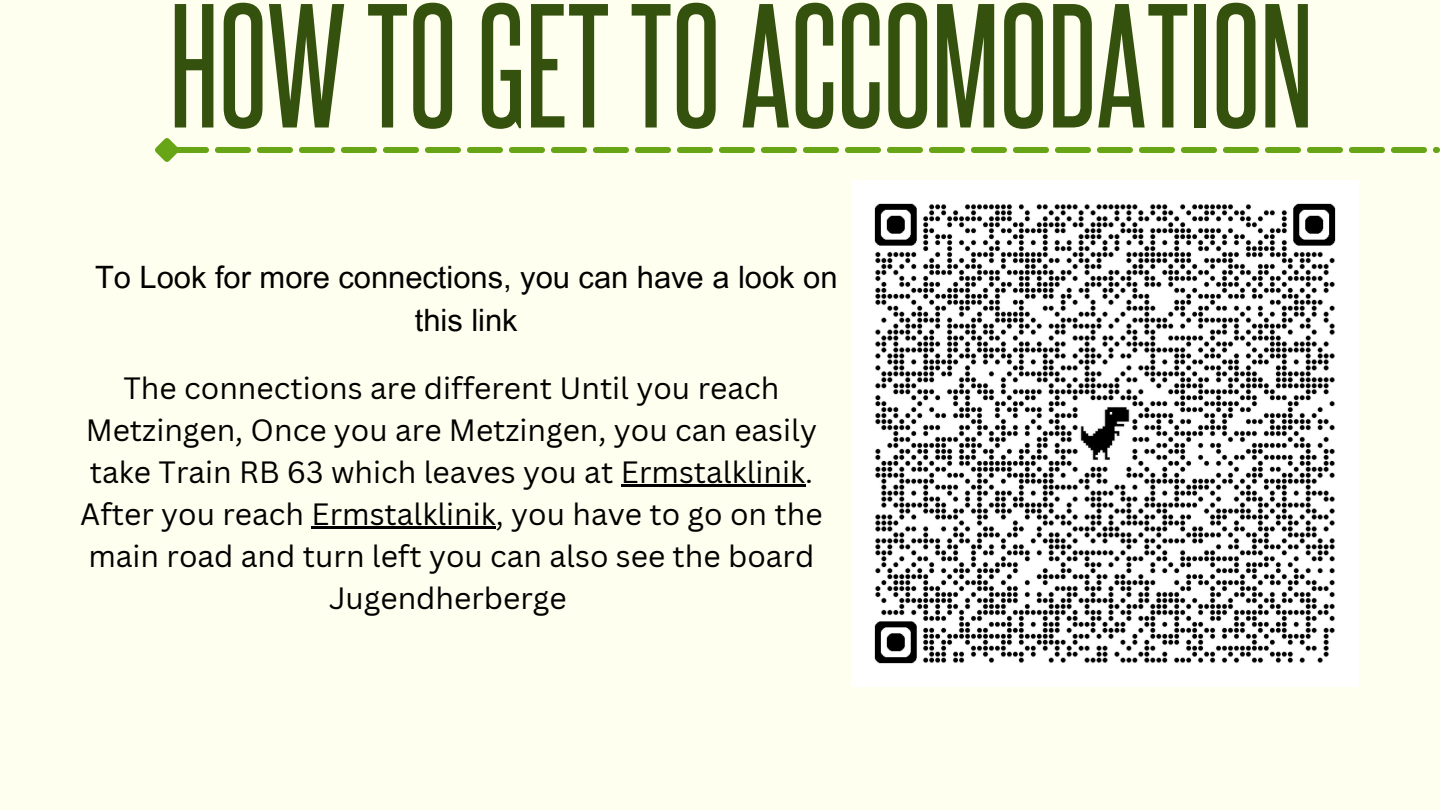
<style>
.page{position:relative;width:1440px;height:810px;background:#ffffef}
.page>*{position:absolute;margin:0;border:0;box-sizing:border-box;transform-origin:0 0}
.t1{font:150px "Aka Acid Steelfish";color:#34520d}
.t2{font:30.9px/43.1px "Arial MT Pro";color:#000;text-align:center}
.t3{font:30px/42px "Canva Sans";color:#000;text-align:center}
</style>
<div class="page">
<svg style="left:155px;top:138px;width:1285px;height:24px"></svg>
<img style="left:852px;top:180px;width:507px;height:507px">
<hr style="left:621px;top:484px;width:184px;height:3px;background:#000">
<hr style="left:312px;top:526px;width:184px;height:3px;background:#000">
<h1 class="t1" style="left:169px;top:15px;width:1145px">HOW TOGETTOACCOMODATION</h1>
<p class="t2" style="left:95px;top:259px;width:744px">To Look for more connections, you can have a look on this link</p>
<p class="t3" style="left:86px;top:366px;width:733px">The connections are different Until you reach<br>Metzingen, Once you are Metzingen, you can easily take Train RB 63 which leaves you at Ermstalklinik.</p>
<p class="t3" style="left:80px;top:492px;width:744px">After you reach Ermstalklinik, you have to go on the main road and turn left you can also see the board<br>Jugendherberge</p>
</div>
